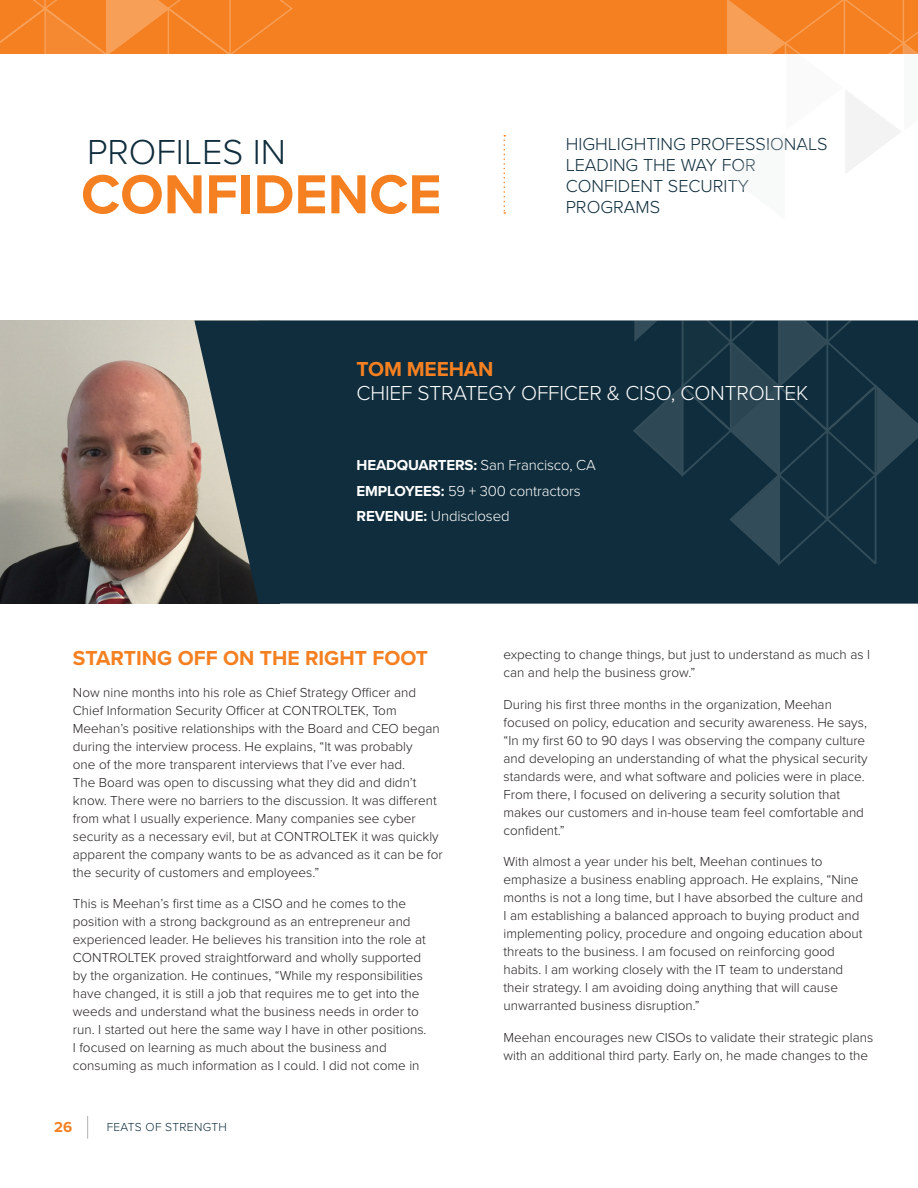
<style>
.page{position:relative;width:918px;height:1188px;background:#fff}
.page>*{position:absolute;margin:0;border:0;box-sizing:border-box;transform-origin:0 0}
.Confidence{font:700 57px "Proxima Nova";color:#f58021}
.Profiles_In{font:300 36px "Proxima Nova";color:#0f2d3c}
.Job_Titles{font:300 21px "Proxima Nova";letter-spacing:-.01em;color:#fff}
.Body_Text{font:700 21px "Proxima Nova";color:#f58021}
.Name{font:700 21px "Proxima Nova";letter-spacing:-.01em;color:#f58021}
.t1{font:300 18px/21px "Proxima Nova";color:#0f2d3c}
.Body_Text-2{font:300 15px "Proxima Nova";letter-spacing:-.01em;color:#fff}
.t2{font:700 15px "Proxima Nova";color:#f58021}
.Body_Text-3{font:300 13.5px/18px "Proxima Nova";color:#231f20}
.t3{font:300 12px "Proxima Nova";letter-spacing:.025em;color:#0f2d3c}
.s1{font-weight:700}
</style>
<div class="page">
<svg style="left:87px;top:1116px;width:1px;height:23px"></svg>
<img style="left:0;top:321px;width:194px;height:283px">
<div style="left:0;top:0;width:918px;height:54px;background:#f58021"></div>
<svg style="left:0;top:0;width:293px;height:54px"></svg>
<svg style="left:504px;top:135px;width:1px;height:79px"></svg>
<svg style="left:727px;top:0;width:191px;height:173px"></svg>
<svg style="left:194px;top:320px;width:724px;height:284px;background:#183340"></svg>
<svg style="left:631px;top:320px;width:287px;height:247px;background:#173442"></svg>
<p class="Profiles_In" style="left:87px;top:130px;width:200px">PROFILES IN</p>
<p class="Confidence" style="left:81px;top:160px;width:362px">CONFIDENCE</p>
<p class="t1" style="left:566px;top:134px;width:263px">HIGHLIGHTING PROFESSIONALS<br>LEADING THE WAY FOR<br>CONFIDENT SECURITY<br>PROGRAMS</p>
<p class="Name" style="left:357px;top:356px;width:138px">TOM MEEHAN</p>
<p class="Job_Titles" style="left:357px;top:380px;width:453px">CHIEF STRATEGY OFFICER &amp; CISO, CONTROLTEK</p>
<p class="Body_Text-2" style="left:357px;top:456px;width:241px"><span class="s1">HEADQUARTERS:</span> San Francisco, CA</p>
<p class="Body_Text-2" style="left:357px;top:482px;width:226px"><span class="s1">EMPLOYEES:</span> 59 + 300 contractors</p>
<p class="Body_Text-2" style="left:357px;top:507px;width:154px"><span class="s1">REVENUE:</span> Undisclosed</p>
<p class="Body_Text" style="left:73px;top:646px;width:357px">STARTING OFF ON THE RIGHT FOOT</p>
<p class="Body_Text-3" style="left:73px;top:683px;width:371px">Now nine months into his role as Chief Strategy Officer and Chief Information Security Officer at CONTROLTEK, Tom Meehan’s positive relationships with the Board and CEO began during the interview process. He explains, “It was probably<br>one of the more transparent interviews that I’ve ever had.<br>The Board was open to discussing what they did and didn’t know. There were no barriers to the discussion. It was different from what I usually experience. Many companies see cyber security as a necessary evil, but at CONTROLTEK it was quickly apparent the company wants to be as advanced as it can be for the security of customers and employees.”</p>
<p class="Body_Text-3" style="left:73px;top:895px;width:355px">This is Meehan’s first time as a CISO and he comes to the position with a strong background as an entrepreneur and experienced leader. He believes his transition into the role at CONTROLTEK proved straightforward and wholly supported by the organization. He continues, “While my responsibilities have changed, it is still a job that requires me to get into the weeds and understand what the business needs in order to run. I started out here the same way I have in other positions.<br>I focused on learning as much about the business and consuming as much information as I could. I did not come in</p>
<p class="t2" style="left:54px;top:1118px;width:20px">26</p>
<p class="t3" style="left:107px;top:1120px;width:122px">FEATS OF STRENGTH</p>
<p class="Body_Text-3" style="left:504px;top:646px;width:368px">expecting to change things, but just to understand as much as I can and help the business grow.”</p>
<p class="Body_Text-3" style="left:504px;top:696px;width:366px">During his first three months in the organization, Meehan focused on policy, education and security awareness. He says, “In my first 60 to 90 days I was observing the company culture and developing an understanding of what the physical security standards were, and what software and policies were in place.<br>From there, I focused on delivering a security solution that makes our customers and in-house team feel comfortable and confident.”</p>
<p class="Body_Text-3" style="left:504px;top:853px;width:361px">With almost a year under his belt, Meehan continues to emphasize a business enabling approach. He explains, “Nine months is not a long time, but I have absorbed the culture and I am establishing a balanced approach to buying product and implementing policy, procedure and ongoing education about threats to the business. I am focused on reinforcing good habits. I am working closely with the IT team to understand their strategy. I am avoiding doing anything that will cause unwarranted business disruption.”</p>
<p class="Body_Text-3" style="left:504px;top:1029px;width:371px">Meehan encourages new CISOs to validate their strategic plans with an additional third party. Early on, he made changes to the</p>
</div>
